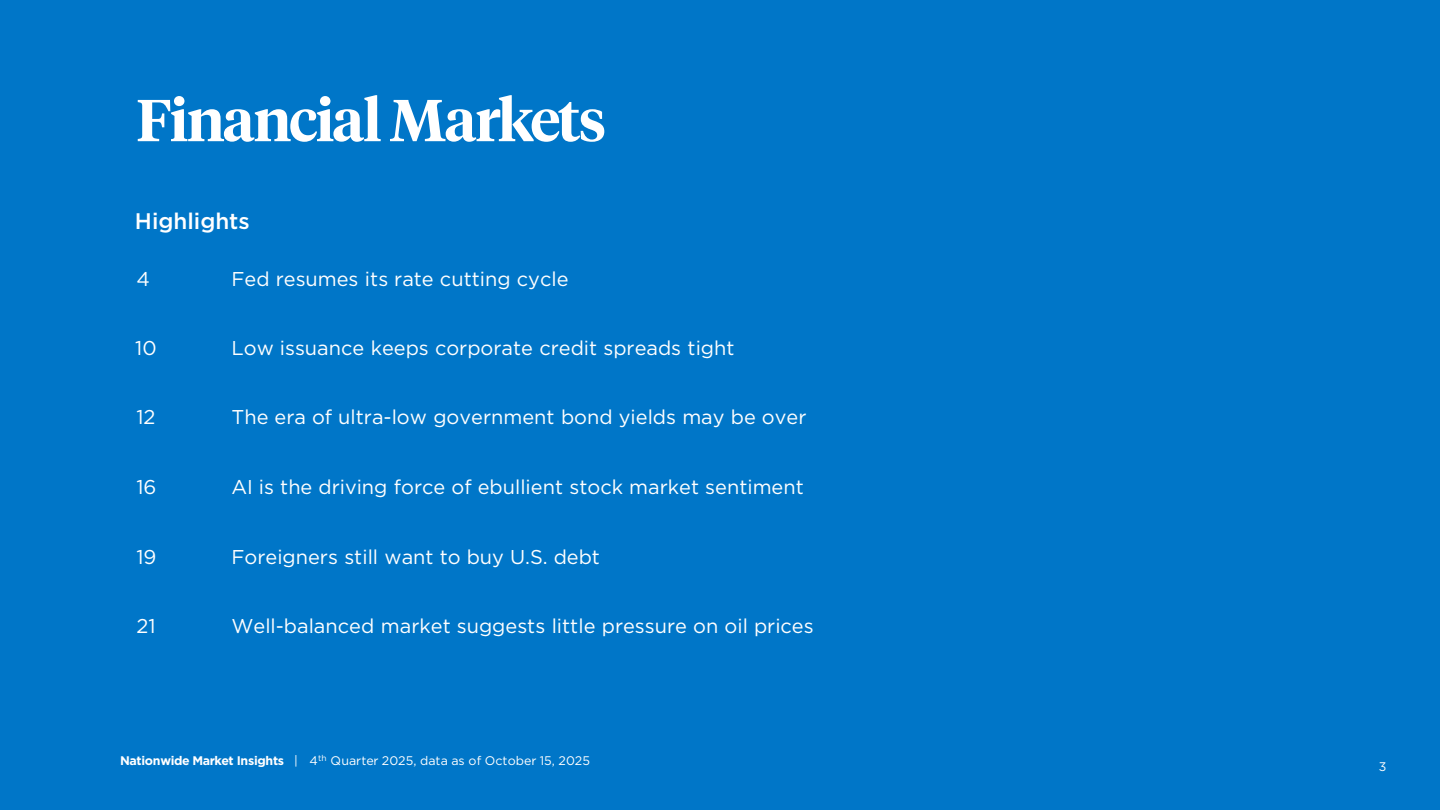
<style>
.page{position:relative;width:1440px;height:810px;background:#0076c8}
.page>*{position:absolute;margin:0;border:0;box-sizing:border-box;transform-origin:0 0}
.t1{font:600 58.75px "Tiempos Headline";letter-spacing:-.03em;color:#fff}
.t2{font:500 22.5px "Gotham";color:#fff}
.t3{font:20px "Gotham";color:#fff}
.t4{font:12.5px "Gotham";letter-spacing:.005em;color:#fff}
.s1{font-weight:700}
</style>
<div class="page">
<h2 class="t1" style="left:136px;top:80px;width:471px">Financial Markets</h2>
<p class="t2" style="left:135px;top:206px;width:116px">Highlights</p>
<p class="t3" style="left:136px;top:266px;width:15px">4</p>
<p class="t3" style="left:231px;top:266px;width:339px">Fed resumes its rate cutting cycle</p>
<p class="t3" style="left:135px;top:335px;width:23px">10</p>
<p class="t3" style="left:231px;top:335px;width:505px">Low issuance keeps corporate credit spreads tight</p>
<p class="t3" style="left:136px;top:404px;width:21px">12</p>
<p class="t3" style="left:231px;top:404px;width:576px">The era of ultra-low government bond yields may be over</p>
<p class="t3" style="left:136px;top:474px;width:22px">16</p>
<p class="t3" style="left:231px;top:474px;width:574px">AI is the driving force of ebullient stock market sentiment</p>
<p class="t3" style="left:136px;top:544px;width:22px">19</p>
<p class="t3" style="left:231px;top:544px;width:370px">Foreigners still want to buy U.S. debt</p>
<p class="t3" style="left:136px;top:613px;width:21px">21</p>
<p class="t3" style="left:231px;top:613px;width:584px">Well-balanced market suggests little pressure on oil prices</p>
<p class="t4" style="left:120px;top:753px;width:472px"><span class="s1">Nationwide Market Insights</span> | 4<sup>th</sup> Quarter 2025, data as of October 15, 2025</p>
<p class="t4" style="left:1379px;top:759px;width:9px">3</p>
</div>
